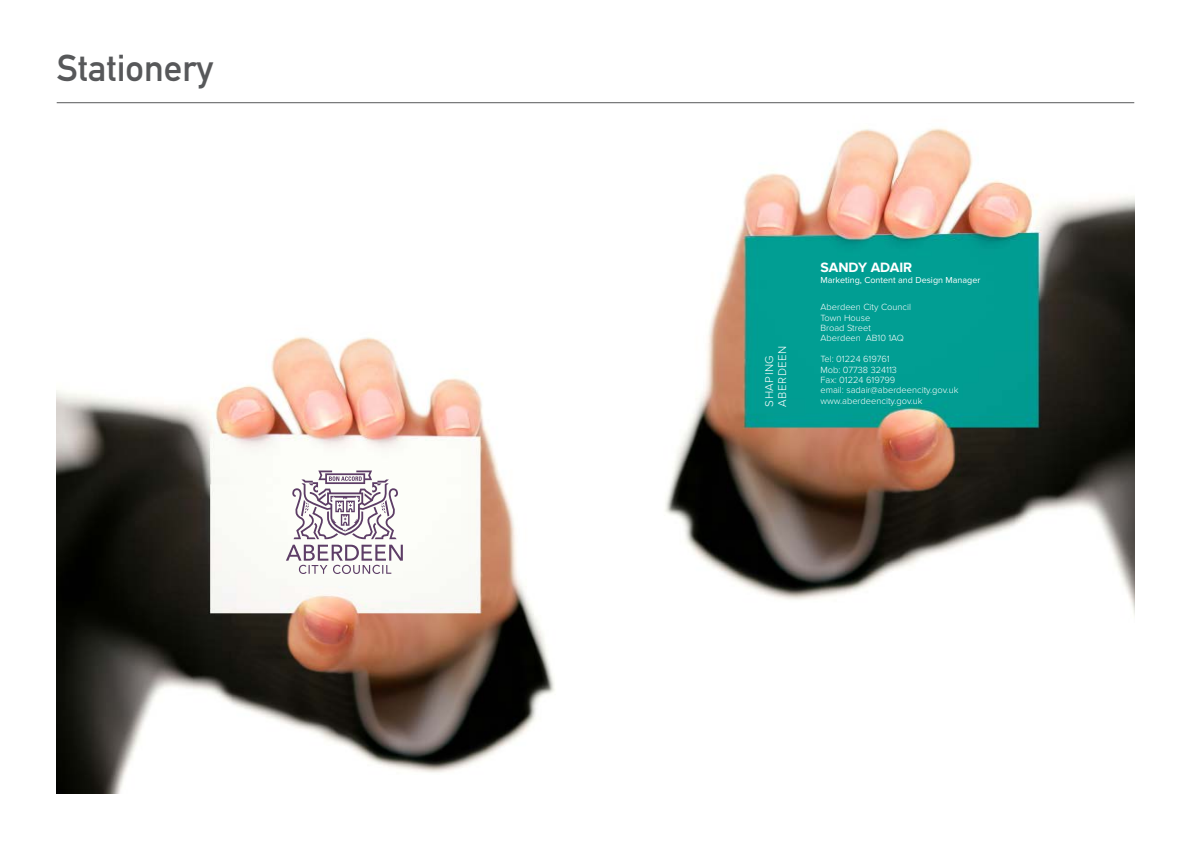
<style>
.page{position:relative;width:1191px;height:842px;background:#fff}
.page>*{position:absolute;margin:0;border:0;box-sizing:border-box;transform-origin:0 0}
.t1{font:36.9px "DIN Mittelschrift";color:#57585a}
.t2{font:700 14px "Proxima Nova";color:#fff}
.t3{font:300 11.7px "Proxima Nova";letter-spacing:.04em;color:#fff}
.t4{font:300 9.3px "Proxima Nova";color:#fff}
.t5{font:9px "Proxima Nova";color:#fff}
</style>
<div class="page">
<hr style="left:57px;top:102px;width:1077px;height:1px;background:#57585a">
<img style="left:57px;top:336px;width:498px;height:457px">
<img style="left:538px;top:102px;width:596px;height:521px">
<svg style="left:286px;top:545px;width:117px;height:29px"></svg>
<svg style="left:292px;top:470px;width:106px;height:69px"></svg>
<p class="t1" style="left:57px;top:46px;width:158px">Stationery</p>
<p class="t3" style="left:762px;top:407px;width:53px;rotate:-90deg">SHAPING</p>
<p class="t3" style="left:775px;top:407px;width:62px;rotate:-90deg">ABERDEEN</p>
<p class="t2" style="left:820px;top:259px;width:93px">SANDY ADAIR</p>
<p class="t5" style="left:820px;top:275px;width:161px">Marketing, Content and Design Manager</p>
<p class="t4" style="left:820px;top:302px;width:92px">Aberdeen City Council</p>
<p class="t4" style="left:820px;top:312px;width:51px">Town House</p>
<p class="t4" style="left:820px;top:322px;width:52px">Broad Street</p>
<p class="t4" style="left:820px;top:333px;width:85px">Aberdeen AB10 1AQ</p>
<p class="t4" style="left:820px;top:354px;width:71px">Tel: 01224 619761</p>
<p class="t4" style="left:820px;top:364px;width:78px">Mob: 07738 324113</p>
<p class="t4" style="left:820px;top:374px;width:76px">Fax: 01224 619799</p>
<p class="t4" style="left:820px;top:385px;width:139px">email: sadair@aberdeencity.gov.uk</p>
<p class="t4" style="left:820px;top:395px;width:104px">www.aberdeencity.gov.uk</p>
</div>
